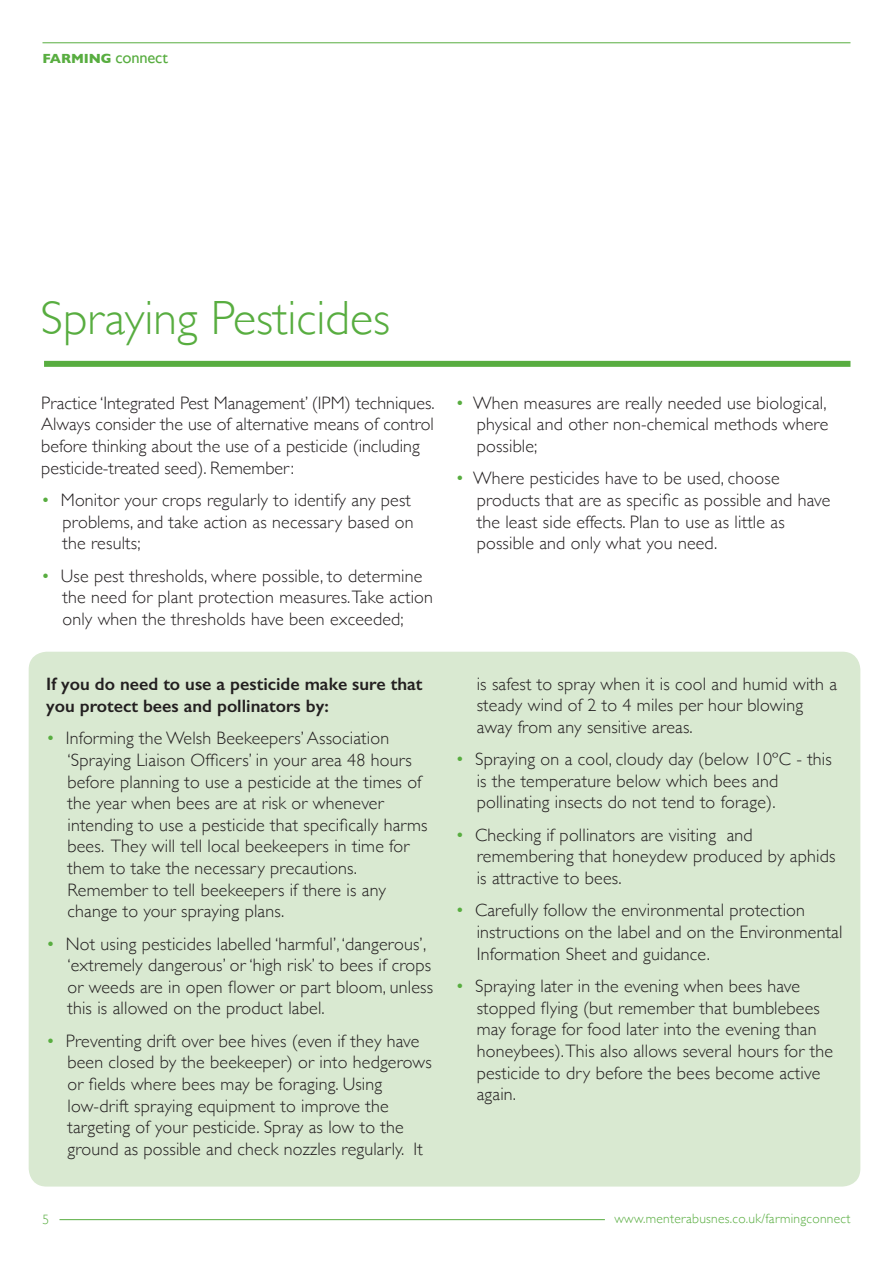
<style>
.page{position:relative;width:893px;height:1263px;background:#fff}
.page>*{position:absolute;margin:0;border:0;box-sizing:border-box;transform-origin:0 0}
.t1{font:300 48px "Gill Sans";color:#58ad40}
.t2{font:300 18px/21.6px "Gill Sans";letter-spacing:.01em;color:#231f20}
.t3{font:600 18px/21.6px "Gill Sans";color:#231f20}
.t4{font:300 13.5px "Gill Sans";letter-spacing:.02em;color:#58ad40}
.t5{font:700 13.5px "Gill Sans";letter-spacing:-.01em;color:#58ad40}
.s1{font-weight:400;font-size:16.5px}
.s2{color:#58ad40}
</style>
<div class="page">
<div style="left:29px;top:652px;width:831px;height:534px;background:#d9e9d1;border-radius:18px"></div>
<hr style="left:59px;top:1219px;width:546px;height:1px;background:#58ad40">
<hr style="left:42px;top:42px;width:808px;height:1px;background:#58ad40">
<div style="left:44px;top:361px;width:806px;height:6px;background:#58ad40"></div>
<p class="t5" style="left:42px;top:48px;width:127px">FARMING <span class="s1">connect</span></p>
<p class="t1" style="left:41px;top:280px;width:351px">Spraying Pesticides</p>
<p class="t2" style="left:41px;top:391px;width:395px">Practice ‘Integrated Pest Management’ (IPM) techniques.<br>Always consider the use of alternative means of control before thinking about the use of a pesticide (including pesticide-treated seed). Remember:</p>
<p class="t2" style="left:63px;top:488px;width:353px;text-indent:-21px"><span class="s2">•</span> Monitor your crops regularly to identify any pest problems, and take action as necessary based on the results;</p>
<p class="t2" style="left:63px;top:564px;width:372px;text-indent:-21px"><span class="s2">•</span> Use pest thresholds, where possible, to determine the need for plant protection measures. Take action only when the thresholds have been exceeded;</p>
<p class="t3" style="left:46px;top:673px;width:378px">If you do need to use a pesticide make sure that you protect bees and pollinators by:</p>
<p class="t2" style="left:67px;top:727px;width:362px;text-indent:-21px"><span class="s2">•</span> Informing the Welsh Beekeepers’ Association ‘Spraying Liaison Officers’ in your area 48 hours before planning to use a pesticide at the times of the year when bees are at risk or whenever intending to use a pesticide that specifically harms bees. They will tell local beekeepers in time for them to take the necessary precautions.<br>Remember to tell beekeepers if there is any change to your spraying plans.</p>
<p class="t2" style="left:67px;top:932px;width:367px;text-indent:-21px"><span class="s2">•</span> Not using pesticides labelled ‘harmful’, ‘dangerous’, ‘extremely dangerous’ or ‘high risk’ to bees if crops or weeds are in open flower or part bloom, unless this is allowed on the product label.</p>
<p class="t2" style="left:67px;top:1029px;width:366px;text-indent:-21px"><span class="s2">•</span> Preventing drift over bee hives (even if they have been closed by the beekeeper) or into hedgerows or fields where bees may be foraging. Using low-drift spraying equipment to improve the targeting of your pesticide. Spray as low to the ground as possible and check nozzles regularly. It</p>
<p class="t2" style="left:477px;top:391px;width:353px;text-align:justify;text-indent:-21px"><span class="s2">•</span> When measures are really needed use biological, physical and other non-chemical methods where possible;</p>
<p class="t2" style="left:477px;top:467px;width:355px;text-indent:-21px"><span class="s2">•</span> Where pesticides have to be used, choose products that are as specific as possible and have the least side effects. Plan to use as little as possible and only what you need.</p>
<p class="t2" style="left:477px;top:672px;width:362px">is safest to spray when it is cool and humid with a steady wind of 2 to 4 miles per hour blowing away from any sensitive areas.</p>
<p class="t2" style="left:477px;top:748px;width:357px;text-indent:-21px"><span class="s2">•</span> Spraying on a cool, cloudy day (below 10ºC - this is the temperature below which bees and pollinating insects do not tend to forage).</p>
<p class="t2" style="left:477px;top:823px;width:360px;text-indent:-21px"><span class="s2">•</span> Checking if pollinators are visiting and remembering that honeydew produced by aphids is attractive to bees.</p>
<p class="t2" style="left:477px;top:899px;width:367px;text-indent:-21px"><span class="s2">•</span> Carefully follow the environmental protection instructions on the label and on the Environmental<br>Information Sheet and guidance.</p>
<p class="t2" style="left:477px;top:974px;width:358px;text-indent:-21px"><span class="s2">•</span> Spraying later in the evening when bees have stopped flying (but remember that bumblebees may forage for food later into the evening than honeybees). This also allows several hours for the pesticide to dry before the bees become active again.</p>
<p class="t4" style="left:42px;top:1208px;width:8px">5</p>
<p class="t4" style="left:614px;top:1208px;width:238px">www.menterabusnes.co.uk/farmingconnect</p>
</div>
